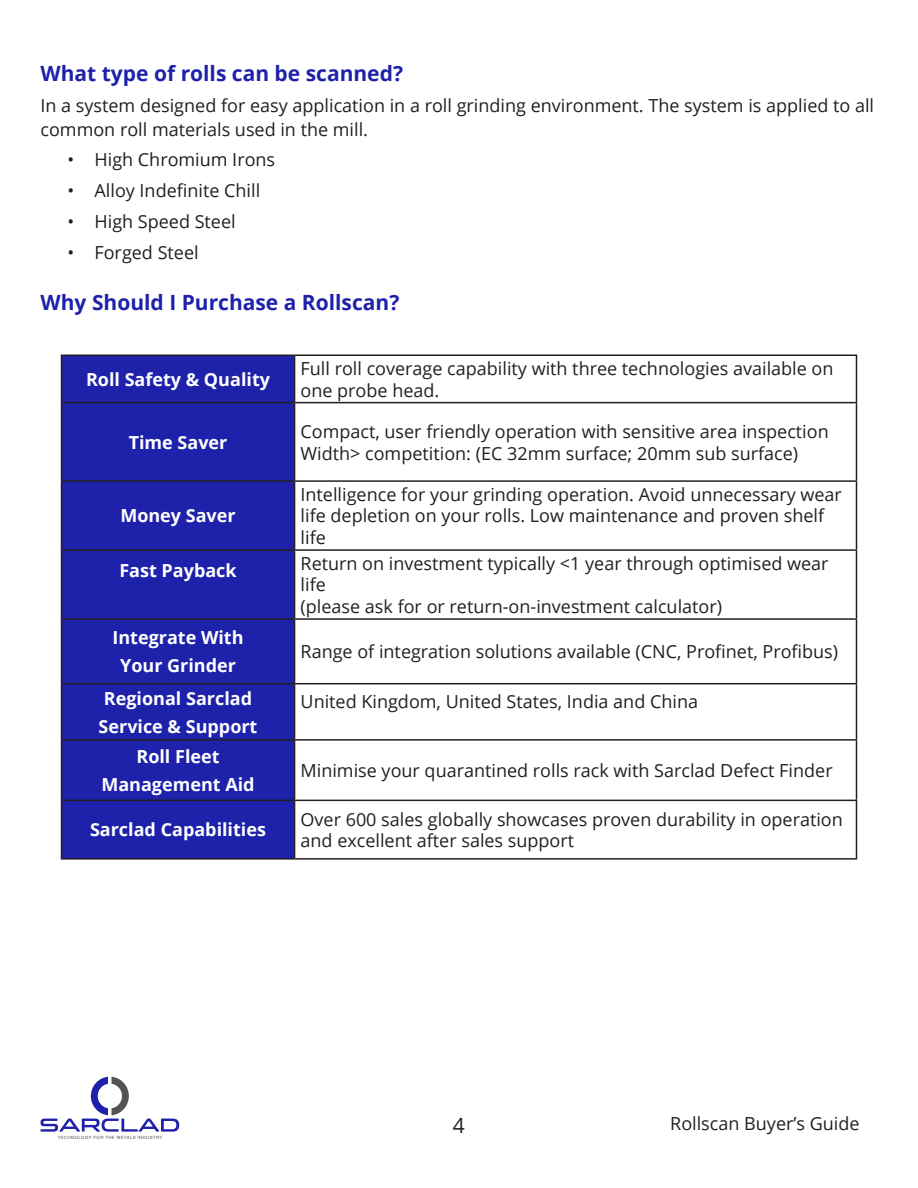
<style>
.page{position:relative;width:918px;height:1188px;background:#fff}
.page>*{position:absolute;margin:0;border:0;box-sizing:border-box;transform-origin:0 0}
.h2__Left_BOLD_BLUE{font:700 21px "Open Sans";color:#1e22aa}
.t1{font:21px "Open Sans";color:#231f20}
.table__left{font:18px/21.6px "Open Sans";color:#231f20}
.p__LEFT{font:18px/24px "Open Sans";color:#231f20}
.table__H4_White{font:700 18px "Open Sans";color:#fff}
.t2{font:4.35px "Helvetica";letter-spacing:.09em;color:#51534a}
</style>
<div class="page">
<svg style="left:41px;top:1077px;width:138px;height:55px"></svg>
<div style="left:62px;top:356px;width:232px;height:502px;background:#1e22aa"></div>
<hr style="left:61px;top:354px;width:234px;height:2px;background:#231f20">
<hr style="left:61px;top:356px;width:1px;height:46px;background:#231f20">
<hr style="left:295px;top:354px;width:562px;height:2px;background:#231f20">
<hr style="left:294px;top:356px;width:1px;height:46px;background:#231f20">
<hr style="left:856px;top:356px;width:1px;height:46px;background:#231f20">
<hr style="left:61px;top:402px;width:234px;height:1px;background:#231f20">
<hr style="left:61px;top:403px;width:1px;height:77px;background:#231f20">
<hr style="left:295px;top:402px;width:562px;height:1px;background:#231f20">
<hr style="left:294px;top:403px;width:1px;height:77px;background:#231f20">
<hr style="left:856px;top:403px;width:1px;height:77px;background:#231f20">
<hr style="left:61px;top:480px;width:234px;height:2px;background:#231f20">
<hr style="left:61px;top:482px;width:1px;height:67px;background:#231f20">
<hr style="left:295px;top:480px;width:562px;height:2px;background:#231f20">
<hr style="left:294px;top:482px;width:1px;height:67px;background:#231f20">
<hr style="left:856px;top:482px;width:1px;height:67px;background:#231f20">
<hr style="left:61px;top:549px;width:234px;height:2px;background:#231f20">
<hr style="left:61px;top:551px;width:1px;height:67px;background:#231f20">
<hr style="left:295px;top:549px;width:562px;height:2px;background:#231f20">
<hr style="left:294px;top:551px;width:1px;height:67px;background:#231f20">
<hr style="left:856px;top:551px;width:1px;height:67px;background:#231f20">
<hr style="left:61px;top:618px;width:234px;height:2px;background:#231f20">
<hr style="left:61px;top:620px;width:1px;height:63px;background:#231f20">
<hr style="left:295px;top:618px;width:562px;height:2px;background:#231f20">
<hr style="left:294px;top:620px;width:1px;height:63px;background:#231f20">
<hr style="left:856px;top:620px;width:1px;height:63px;background:#231f20">
<hr style="left:61px;top:683px;width:234px;height:1px;background:#231f20">
<hr style="left:61px;top:684px;width:1px;height:55px;background:#231f20">
<hr style="left:295px;top:683px;width:562px;height:1px;background:#231f20">
<hr style="left:294px;top:684px;width:1px;height:55px;background:#231f20">
<hr style="left:856px;top:684px;width:1px;height:55px;background:#231f20">
<hr style="left:61px;top:739px;width:234px;height:2px;background:#231f20">
<hr style="left:61px;top:741px;width:1px;height:59px;background:#231f20">
<hr style="left:295px;top:739px;width:562px;height:2px;background:#231f20">
<hr style="left:294px;top:741px;width:1px;height:59px;background:#231f20">
<hr style="left:856px;top:741px;width:1px;height:59px;background:#231f20">
<hr style="left:61px;top:800px;width:234px;height:1px;background:#231f20">
<hr style="left:61px;top:801px;width:1px;height:57px;background:#231f20">
<hr style="left:295px;top:800px;width:562px;height:1px;background:#231f20">
<hr style="left:294px;top:801px;width:1px;height:57px;background:#231f20">
<hr style="left:856px;top:801px;width:1px;height:57px;background:#231f20">
<hr style="left:61px;top:858px;width:234px;height:2px;background:#231f20">
<hr style="left:295px;top:858px;width:562px;height:2px;background:#231f20">
<p class="h2__Left_BOLD_BLUE" style="left:40px;top:58px;width:364px">What type of rolls can be scanned?</p>
<p class="p__LEFT" style="left:40px;top:93px;width:835px">In a system designed for easy application in a roll grinding environment. The system is applied to all common roll materials used in the mill.</p>
<p class="p__LEFT" style="left:68px;top:147px;width:209px">• High Chromium Irons</p>
<p class="p__LEFT" style="left:68px;top:178px;width:194px">• Alloy Indefinite Chill</p>
<p class="p__LEFT" style="left:68px;top:209px;width:170px">• High Speed Steel</p>
<p class="p__LEFT" style="left:68px;top:240px;width:133px">• Forged Steel</p>
<p class="h2__Left_BOLD_BLUE" style="left:40px;top:287px;width:360px">Why Should I Purchase a Rollscan?</p>
<p class="table__H4_White" style="left:86px;top:367px;width:186px">Roll Safety &amp; Quality</p>
<p class="table__left" style="left:301px;top:357px;width:535px">Full roll coverage capability with three technologies available on one probe head.</p>
<p class="table__H4_White" style="left:129px;top:429px;width:100px">Time Saver</p>
<p class="table__left" style="left:301px;top:420px;width:530px">Compact, user friendly operation with sensitive area inspection<br>Width&gt; competition: (EC 32mm surface; 20mm sub surface)</p>
<p class="table__H4_White" style="left:120px;top:503px;width:117px">Money Saver</p>
<p class="table__left" style="left:301px;top:483px;width:543px">Intelligence for your grinding operation. Avoid unnecessary wear life depletion on your rolls. Low maintenance and proven shelf life</p>
<p class="table__H4_White" style="left:119px;top:558px;width:119px">Fast Payback</p>
<p class="table__left" style="left:301px;top:552px;width:530px">Return on investment typically &lt;1 year through optimised wear life</p>
<p class="table__left" style="left:301px;top:595px;width:423px">(please ask for or return-on-investment calculator)</p>
<p class="table__H4_White" style="left:112px;top:625px;width:133px">Integrate With</p>
<p class="table__H4_White" style="left:120px;top:653px;width:117px">Your Grinder</p>
<p class="table__left" style="left:301px;top:640px;width:539px">Range of integration solutions available (CNC, Profinet, Profibus)</p>
<p class="table__H4_White" style="left:104px;top:685px;width:150px">Regional Sarclad</p>
<p class="table__H4_White" style="left:99px;top:714px;width:160px">Service &amp; Support</p>
<p class="table__H4_White" style="left:136px;top:744px;width:85px">Roll Fleet</p>
<p class="table__H4_White" style="left:101px;top:772px;width:155px">Management Aid</p>
<p class="table__left" style="left:301px;top:690px;width:399px">United Kingdom, United States, India and China</p>
<p class="table__left" style="left:301px;top:759px;width:534px">Minimise your quarantined rolls rack with Sarclad Defect Finder</p>
<p class="table__H4_White" style="left:90px;top:817px;width:178px">Sarclad Capabilities</p>
<p class="table__left" style="left:301px;top:808px;width:544px">Over 600 sales globally showcases proven durability in operation and excellent after sales support</p>
<p class="t2" style="left:58px;top:1134px;width:106px">TECHNOLOGY FOR THE METALS INDUSTRY</p>
<p class="t1" style="left:453px;top:1111px;width:14px">4</p>
<p class="p__LEFT" style="left:670px;top:1111px;width:191px">Rollscan Buyer’s Guide</p>
</div>
